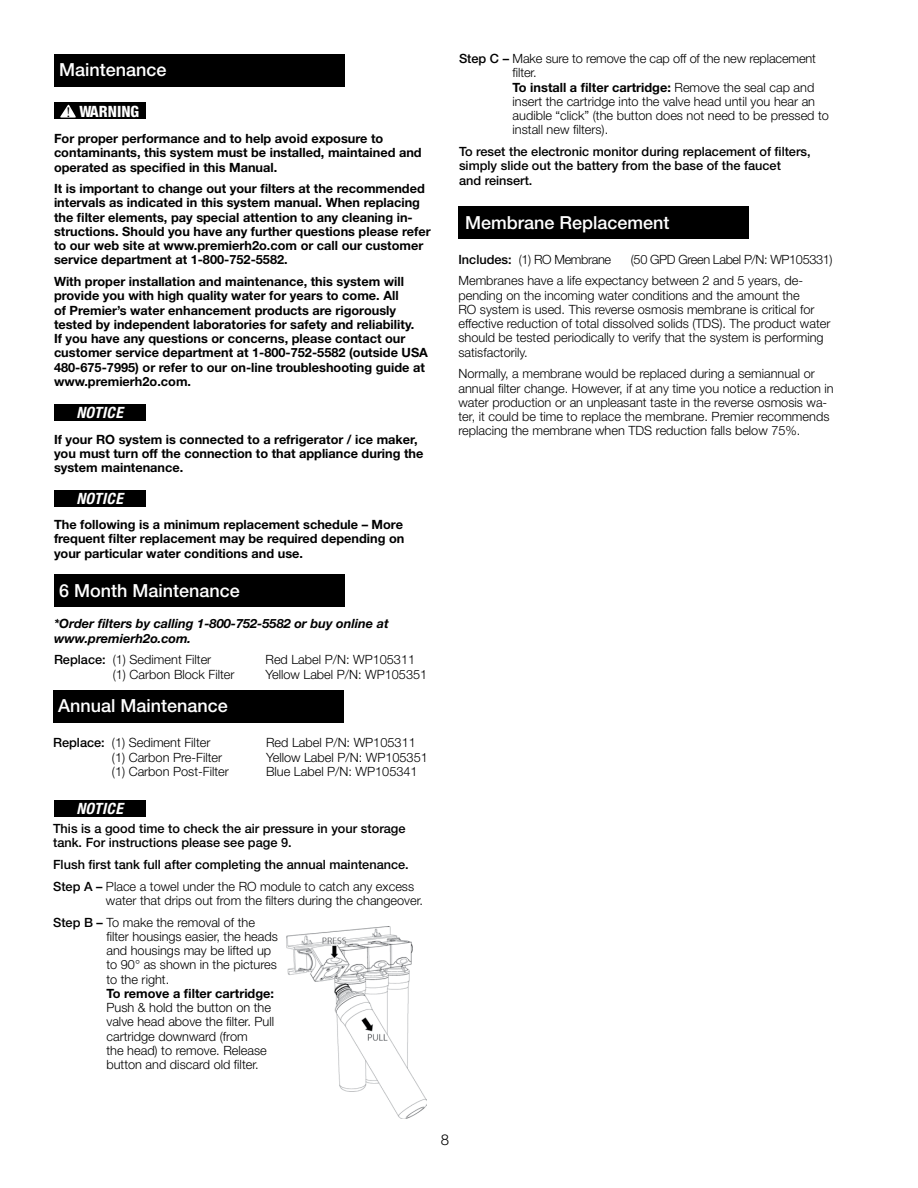
<style>
.page{position:relative;width:918px;height:1188px;background:#fff}
.page>*{position:absolute;margin:0;border:0;box-sizing:border-box;transform-origin:0 0}
.t1{font:500 18px "Helvetica Neue LT Std";color:#fff}
.t2{font:italic 700 condensed 15.6px "Helvetica Neue LT Std";letter-spacing:.025em;color:#fff}
.t3{font:800 condensed 15.6px "Helvetica Neue LT Std";color:#fff}
.t4{font:300 15px "Helvetica Neue LT Std";color:#000}
.t5{font:300 12.75px/14.2px "Helvetica Neue LT Std";color:#000}
.t6{font:700 12.75px/14.2px "Helvetica Neue LT Std";color:#000}
.t7{font:500 12.75px/14.2px "Helvetica Neue LT Std";color:#000}
.t8{font:italic 700 12.75px/14.2px "Helvetica Neue LT Std";color:#000}
.t9{font:300 12.75px "Helvetica Neue LT Std";letter-spacing:-.03em;color:#000}
.s1{font-family:"Minion Pro";font-weight:400;font-stretch:normal;font-size:14.55px;color:#000}
.s2{font-weight:500}
.s3{font-weight:300}
.s4{font-weight:700}
</style>
<div class="page">
<div style="left:54px;top:574px;width:291px;height:32px;background:#000"></div>
<div style="left:54px;top:54px;width:291px;height:32px;background:#000"></div>
<div style="left:54px;top:102px;width:91px;height:17px;background:#000"></div>
<svg style="left:60px;top:104px;width:16px;height:14px"></svg>
<div style="left:54px;top:404px;width:91px;height:17px;background:#000"></div>
<div style="left:54px;top:490px;width:91px;height:17px;background:#000"></div>
<div style="left:458px;top:207px;width:291px;height:32px;background:#000"></div>
<div style="left:53px;top:690px;width:291px;height:32px;background:#000"></div>
<img style="left:286px;top:926px;width:141px;height:193px">
<div style="left:54px;top:800px;width:91px;height:17px;background:#000"></div>
<h1 class="t1" style="left:59px;top:59px;width:109px">Maintenance</h1>
<p class="t3" style="left:66px;top:102px;width:74px"><span class="s1">!</span> WARNING</p>
<p class="t6" style="left:54px;top:131px;width:369px">For proper performance and to help avoid exposure to contaminants, this system must be installed, maintained and operated as specified in this Manual.</p>
<p class="t6" style="left:54px;top:181px;width:378px">It is important to change out your filters at the recommended intervals as indicated in this system manual. When replacing the filter elements, pay special attention to any cleaning in&shy;structions. Should you have any further questions please refer to our web site at www.premierh2o.com or call our customer service department at 1-800-752-5582.</p>
<p class="t6" style="left:54px;top:274px;width:376px">With proper installation and maintenance, this system will provide you with high quality water for years to come. All<br>of Premier’s water enhancement products are rigorously tested by independent laboratories for safety and reliability.<br>If you have any questions or concerns, please contact our customer service department at 1-800-752-5582 (outside USA 480-675-7995) or refer to our on-line troubleshooting guide at www.premierh2o.com.</p>
<p class="t2" style="left:76px;top:403px;width:48px">NOTICE</p>
<p class="t6" style="left:54px;top:432px;width:371px">If your RO system is connected to a refrigerator / ice maker, you must turn off the connection to that appliance during the system maintenance.</p>
<p class="t2" style="left:76px;top:489px;width:48px">NOTICE</p>
<p class="t6" style="left:54px;top:517px;width:352px;text-align:justify">The following is a minimum replacement schedule – More frequent filter replacement may be required depending on your particular water conditions and use.</p>
<h1 class="t1" style="left:59px;top:580px;width:182px">6 Month Maintenance</h1>
<p class="t8" style="left:54px;top:616px;width:336px">*Order filters by calling 1-800-752-5582 or buy online at www.premierh2o.com.</p>
<p class="t5" style="left:54px;top:652px;width:159px"><span class="s2">Replace:</span> (1) Sediment Filter</p>
<p class="t5" style="left:265px;top:652px;width:151px">Red Label P/N: WP105311</p>
<p class="t5" style="left:113px;top:667px;width:123px">(1) Carbon Block Filter</p>
<p class="t5" style="left:265px;top:667px;width:163px">Yellow Label P/N: WP105351</p>
<h1 class="t1" style="left:58px;top:695px;width:171px">Annual Maintenance</h1>
<p class="t5" style="left:53px;top:736px;width:159px"><span class="s2">Replace:</span> (1) Sediment Filter</p>
<p class="t5" style="left:266px;top:736px;width:151px">Red Label P/N: WP105311</p>
<p class="t5" style="left:112px;top:750px;width:112px">(1) Carbon Pre-Filter</p>
<p class="t5" style="left:266px;top:750px;width:163px">Yellow Label P/N: WP105351</p>
<p class="t5" style="left:112px;top:764px;width:118px">(1) Carbon Post-Filter</p>
<p class="t5" style="left:266px;top:764px;width:153px">Blue Label P/N: WP105341</p>
<p class="t2" style="left:76px;top:799px;width:48px">NOTICE</p>
<p class="t7" style="left:53px;top:821px;width:354px">This is a good time to check the air pressure in your storage tank. For instructions please see page 9.</p>
<p class="t7" style="left:53px;top:853px;width:363px;line-height:21.8px">Flush first tank full after completing the annual maintenance.<br>Step A – <span class="s3">Place a towel under the RO module to catch any excess</span></p>
<p class="t5" style="left:53px;top:889px;width:372px;line-height:21.8px;text-indent:53px">water that drips out from the filters during the changeover.<br><span class="s2">Step B –</span> To make the removal of the</p>
<p class="t5" style="left:106px;top:929px;width:173px">filter housings easier, the heads and housings may be lifted up to 90° as shown in the pictures to the right.</p>
<p class="t6" style="left:106px;top:986px;width:169px">To remove a filter cartridge:</p>
<p class="t5" style="left:106px;top:1000px;width:169px">Push &amp; hold the button on the valve head above the filter. Pull cartridge downward (from<br>the head) to remove. Release button and discard old filter.</p>
<p class="t5" style="left:513px;top:51px;width:318px;text-indent:-54px"><span class="s2">Step C –</span> Make sure to remove the cap off of the new replacement filter.<br><span class="s4">To install a filter cartridge:</span> Remove the seal cap and insert the cartridge into the valve head until you hear an audible “click” (the button does not need to be pressed to install new filters).</p>
<p class="t7" style="left:459px;top:144px;width:353px">To reset the electronic monitor during replacement of filters, simply slide out the battery from the base of the faucet<br>and reinsert.</p>
<h1 class="t1" style="left:465px;top:211px;width:206px">Membrane Replacement</h1>
<p class="t5" style="left:458px;top:248px;width:376px;line-height:21.8px;text-indent:172px">(50 GPD Green Label P/N: WP105331)<br>Membranes have a life expectancy between 2 and 5 years, de-</p>
<p class="t5" style="left:458px;top:288px;width:373px">pending on the incoming water conditions and the amount the<br>RO system is used. This reverse osmosis membrane is critical for effective reduction of total dissolved solids (TDS). The product water should be tested periodically to verify that the system is performing satisfactorily.</p>
<p class="t5" style="left:458px;top:367px;width:377px">Normally, a membrane would be replaced during a semiannual or annual filter change. However, if at any time you notice a reduction in water production or an unpleasant taste in the reverse osmosis wa&shy;ter, it could be time to replace the membrane. Premier recommends replacing the membrane when TDS reduction falls below 75%.</p>
<p class="t9" style="left:458px;top:251px;width:154px"><span class="s2">Includes:</span> (1) RO Membrane</p>
<p class="t4" style="left:441px;top:1130px;width:10px">8</p>
</div>
